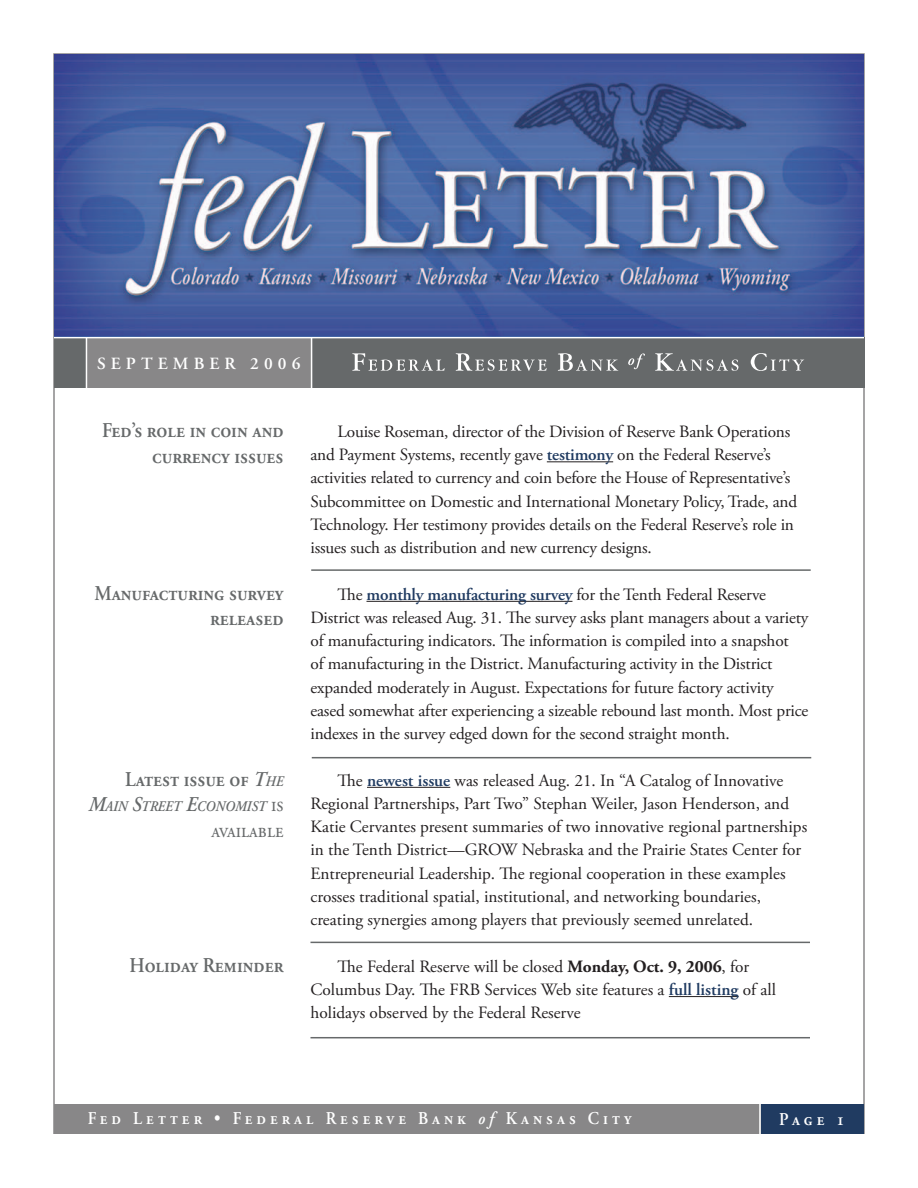
<style>
.page{position:relative;width:918px;height:1188px;background:#fff}
.page>*{position:absolute;margin:0;border:0;box-sizing:border-box;transform-origin:0 0}
.t1{font:600 21px/25.5px "Adobe Garamond Pro";color:#66696a;text-align:right;scale:.9 1}
.t2{font:21px "Adobe Garamond Pro";color:#66696a;scale:.9 1}
.t3{font:600 18px "Adobe Garamond Pro";letter-spacing:.25em;color:#fff;scale:.9 1}
.Body_Text{font:17.25px/23.2px "Adobe Garamond Pro";letter-spacing:-.01em;color:#231f20}
.t4{font:600 17.1px "Adobe Garamond Pro";letter-spacing:.3em;color:#fff}
.t5{font:italic 600 14.7px "Adobe Garamond Pro";color:#66696a;scale:.9 1}
.s1{font-style:italic}
.s2{font-style:italic;font-size:14.7px}
.s3{font-size:21px}
.s4{font-weight:400;font-style:normal;font-size:21px}
.s5{font-weight:600;color:#203b61}
.s6{font-weight:700}
</style>
<div class="page">
<div style="left:759px;top:1105px;width:105px;height:29px;background:#203b61"></div>
<img style="left:54px;top:54px;width:810px;height:283px">
<div style="left:54px;top:338px;width:810px;height:50px;background:#66696a"></div>
<div style="left:54px;top:1105px;width:706px;height:29px;background:#888788"></div>
<div style="left:86px;top:338px;width:226px;height:50px;background:#888788"></div>
<hr style="left:86px;top:338px;width:1px;height:52px;background:#fff">
<hr style="left:311px;top:338px;width:1px;height:52px;background:#fff">
<hr style="left:759px;top:1100px;width:2px;height:34px;background:#fff">
<hr style="left:547px;top:461px;width:66px;height:1px;background:#231f20">
<hr style="left:366px;top:601px;width:206px;height:1px;background:#231f20">
<hr style="left:367px;top:787px;width:83px;height:1px;background:#231f20">
<hr style="left:669px;top:996px;width:70px;height:1px;background:#231f20">
<hr style="left:311px;top:569px;width:500px;height:2px;background:#66696a">
<svg style="left:352px;top:353px;width:93px;height:18px"></svg>
<svg style="left:456px;top:353px;width:91px;height:18px"></svg>
<svg style="left:558px;top:353px;width:60px;height:18px"></svg>
<svg style="left:655px;top:353px;width:83px;height:18px"></svg>
<svg style="left:751px;top:353px;width:53px;height:18px"></svg>
<svg style="left:628px;top:353px;width:17px;height:16px"></svg>
<hr style="left:312px;top:757px;width:499px;height:1px;background:#66696a">
<hr style="left:310px;top:1037px;width:500px;height:1px;background:#66696a">
<hr style="left:310px;top:942px;width:500px;height:1px;background:#66696a">
<p class="t4" style="left:97px;top:354px;width:205px">SEPTEMBER 2006</p>
<p class="t1" style="left:102px;top:418px;width:203px">Fed’s role in coin and currency issues</p>
<p class="t1" style="left:95px;top:580px;width:211px">Manufacturing survey released</p>
<p class="t1" style="left:125px;top:767px;width:177px">Latest issue of <span class="s1">T</span><span class="s2">HE</span></p>
<p class="t5" style="left:89px;top:798px;width:218px"><span class="s3">M</span>AIN <span class="s3">S</span>TREET <span class="s3">E</span>CONOMIST <span class="s4">is</span></p>
<p class="t2" style="left:212px;top:818px;width:81px">available</p>
<p class="t1" style="left:130px;top:953px;width:173px">Holiday Reminder</p>
<p class="Body_Text" style="left:310px;top:420px;width:488px;text-indent:27px">Louise Roseman, director of the Division of Reserve Bank Operations and Payment Systems, recently gave <span class="s5">testimony</span> on the Federal Reserve’s activities related to currency and coin before the House of Representative’s Subcommittee on Domestic and International Monetary Policy, Trade, and Technology. Her testimony provides details on the Federal Reserve’s role in issues such as distribution and new currency designs.</p>
<p class="Body_Text" style="left:311px;top:583px;width:499px;text-indent:27px">The <span class="s5">monthly manufacturing survey</span> for the Tenth Federal Reserve District was released Aug. 31. The survey asks plant managers about a variety of manufacturing indicators. The information is compiled into a snapshot<br>of manufacturing in the District. Manufacturing activity in the District expanded moderately in August. Expectations for future factory activity eased somewhat after experiencing a sizeable rebound last month. Most price indexes in the survey edged down for the second straight month.</p>
<p class="Body_Text" style="left:311px;top:769px;width:498px;text-indent:27px">The <span class="s5">newest issue</span> was released Aug. 21. In “A Catalog of Innovative Regional Partnerships, Part Two” Stephan Weiler, Jason Henderson, and Katie Cervantes present summaries of two innovative regional partnerships in the Tenth District—GROW Nebraska and the Prairie States Center for Entrepreneurial Leadership. The regional cooperation in these examples crosses traditional spatial, institutional, and networking boundaries, creating synergies among players that previously seemed unrelated.</p>
<p class="Body_Text" style="left:311px;top:955px;width:467px;text-indent:27px">The Federal Reserve will be closed <span class="s6">Monday, Oct. 9, 2006</span>, for<br>Columbus Day. The FRB Services Web site features a <span class="s5">full listing</span> of all holidays observed by the Federal Reserve</p>
<p class="t3" style="left:88px;top:1108px;width:606px">Fed Letter • Federal Reserve Bank <span class="s1">OF</span> Kansas City</p>
<p class="t3" style="left:779px;top:1109px;width:74px">Page 1</p>
</div>
